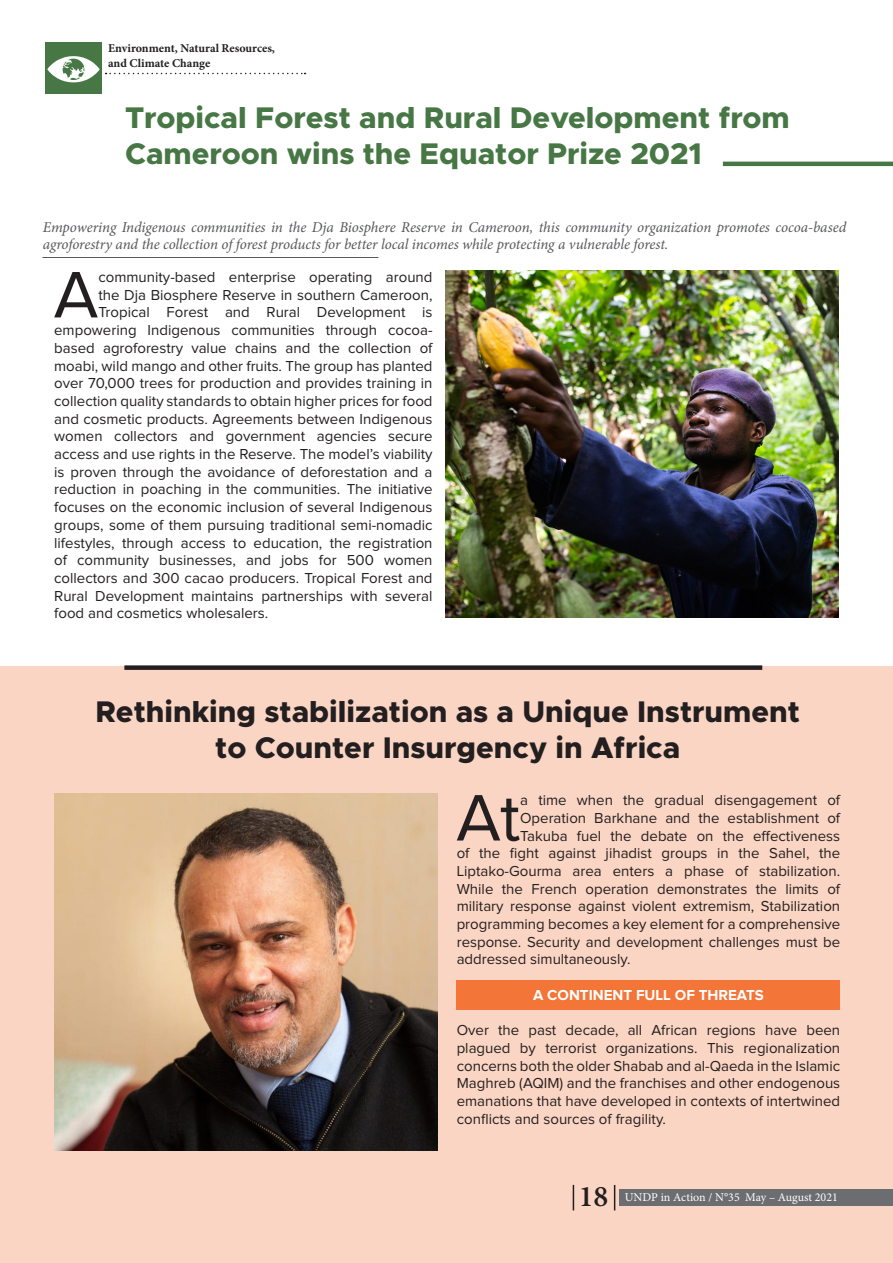
<style>
.page{position:relative;width:893px;height:1263px;background:#fff}
.page>*{position:absolute;margin:0;border:0;box-sizing:border-box;transform-origin:0 0}
.t1{font:68.1px "Proxima Nova";color:#231f20}
.t2{font:800 30px/36px "Metropolis";color:#231f20;text-align:center}
.t3{font:800 30px/36px "Metropolis";color:#467744}
.t4{font:600 30px "Minion Pro";color:#231f20}
.t5{font:15px/17.7px "Proxima Nova";color:#231f20;text-align:justify}
.t6{font:italic 15px/16.5px "Minion Pro";letter-spacing:-.01em;color:#57585a}
.t7{font:700 15px "Proxima Nova";color:#fff}
.t8{font:700 12px "Minion Pro";color:#231f20}
.t9{font:12px "Minion Pro";color:#fff}
</style>
<div class="page">
<div style="left:0;top:666px;width:893px;height:597px;background:#fbd5c3"></div>
<div style="left:457px;top:981px;width:383px;height:29px;background:#f37537"></div>
<img style="left:54px;top:793px;width:383px;height:358px">
<div style="left:619px;top:1189px;width:274px;height:17px;background:#6c6d70"></div>
<svg style="left:573px;top:1185px;width:1px;height:25px"></svg>
<svg style="left:614px;top:1185px;width:1px;height:25px"></svg>
<div style="left:124px;top:665px;width:638px;height:5px;background:#231f20"></div>
<div style="left:45px;top:43px;width:57px;height:51px;background:#467744"></div>
<svg style="left:106px;top:73px;width:200px;height:1px"></svg>
<svg style="left:47px;top:56px;width:53px;height:26px"></svg>
<hr style="left:42px;top:257px;width:336px;height:1px;background:#57585a">
<hr style="left:723px;top:162px;width:170px;height:4px;background:#467744">
<img style="left:445px;top:270px;width:394px;height:348px">
<p class="t8" style="left:108px;top:40px;width:168px">Environment, Natural Resources,</p>
<p class="t8" style="left:108px;top:55px;width:104px">and Climate Change</p>
<p class="t3" style="left:125px;top:100px;width:666px">Tropical Forest and Rural Development from<br>Cameroon wins the Equator Prize 2021</p>
<p class="t6" style="left:43px;top:219px;width:805px">Empowering Indigenous communities in the Dja Biosphere Reserve in Cameroon, this community organization promotes cocoa-based agroforestry and the collection of forest products for better local incomes while protecting a vulnerable forest.</p>
<p class="t1" style="left:54px;top:257px;width:46px">A</p>
<p class="t5" style="left:98px;top:268px;width:336px">community-based enterprise operating around</p>
<p class="t5" style="left:98px;top:286px;width:336px">the Dja Biosphere Reserve in southern Cameroon,</p>
<p class="t5" style="left:98px;top:304px;width:336px">Tropical Forest and Rural Development is</p>
<p class="t5" style="left:54px;top:322px;width:380px">empowering Indigenous communities through cocoa-</p>
<p class="t5" style="left:54px;top:339px;width:380px">based agroforestry value chains and the collection of</p>
<p class="t5" style="left:54px;top:357px;width:380px">moabi, wild mango and other fruits. The group has planted</p>
<p class="t5" style="left:54px;top:375px;width:380px">over 70,000 trees for production and provides training in</p>
<p class="t5" style="left:54px;top:392px;width:380px">collection quality standards to obtain higher prices for food</p>
<p class="t5" style="left:54px;top:410px;width:380px">and cosmetic products. Agreements between Indigenous</p>
<p class="t5" style="left:54px;top:428px;width:380px">women collectors and government agencies secure</p>
<p class="t5" style="left:54px;top:445px;width:380px">access and use rights in the Reserve. The model’s viability</p>
<p class="t5" style="left:54px;top:463px;width:380px">is proven through the avoidance of deforestation and a</p>
<p class="t5" style="left:54px;top:481px;width:380px">reduction in poaching in the communities. The initiative</p>
<p class="t5" style="left:54px;top:499px;width:380px">focuses on the economic inclusion of several Indigenous</p>
<p class="t5" style="left:54px;top:516px;width:380px">groups, some of them pursuing traditional semi-nomadic</p>
<p class="t5" style="left:54px;top:534px;width:380px">lifestyles, through access to education, the registration</p>
<p class="t5" style="left:54px;top:552px;width:380px">of community businesses, and jobs for 500 women</p>
<p class="t5" style="left:54px;top:569px;width:380px">collectors and 300 cacao producers. Tropical Forest and</p>
<p class="t5" style="left:54px;top:587px;width:380px">Rural Development maintains partnerships with several</p>
<p class="t5" style="left:54px;top:605px;width:216px">food and cosmetics wholesalers.</p>
<p class="t2" style="left:95px;top:694px;width:706px">Rethinking stabilization as a Unique Instrument to Counter Insurgency in Africa</p>
<p class="t1" style="left:456px;top:780px;width:66px">At</p>
<p class="t5" style="left:520px;top:792px;width:322px">a time when the gradual disengagement of</p>
<p class="t5" style="left:520px;top:809px;width:322px">Operation Barkhane and the establishment of</p>
<p class="t5" style="left:520px;top:827px;width:322px">Takuba fuel the debate on the effectiveness</p>
<p class="t5" style="left:457px;top:845px;width:385px">of the fight against jihadist groups in the Sahel, the</p>
<p class="t5" style="left:457px;top:862px;width:385px">Liptako-Gourma area enters a phase of stabilization.</p>
<p class="t5" style="left:457px;top:880px;width:385px">While the French operation demonstrates the limits of</p>
<p class="t5" style="left:457px;top:898px;width:385px">military response against violent extremism, Stabilization</p>
<p class="t5" style="left:457px;top:915px;width:385px">programming becomes a key element for a comprehensive</p>
<p class="t5" style="left:457px;top:933px;width:385px">response. Security and development challenges must be</p>
<p class="t5" style="left:457px;top:951px;width:175px">addressed simultaneously.</p>
<p class="t7" style="left:533px;top:986px;width:232px">A CONTINENT FULL OF THREATS</p>
<p class="t5" style="left:457px;top:1022px;width:385px">Over the past decade, all African regions have been plagued by terrorist organizations. This regionalization concerns both the older Shabab and al-Qaeda in the Islamic Maghreb (AQIM) and the franchises and other endogenous emanations that have developed in contexts of intertwined conflicts and sources of fragility.</p>
<p class="t4" style="left:579px;top:1176px;width:31px">18</p>
<p class="t9" style="left:625px;top:1189px;width:215px">UNDP in Action / N°35 May – August 2021</p>
</div>
